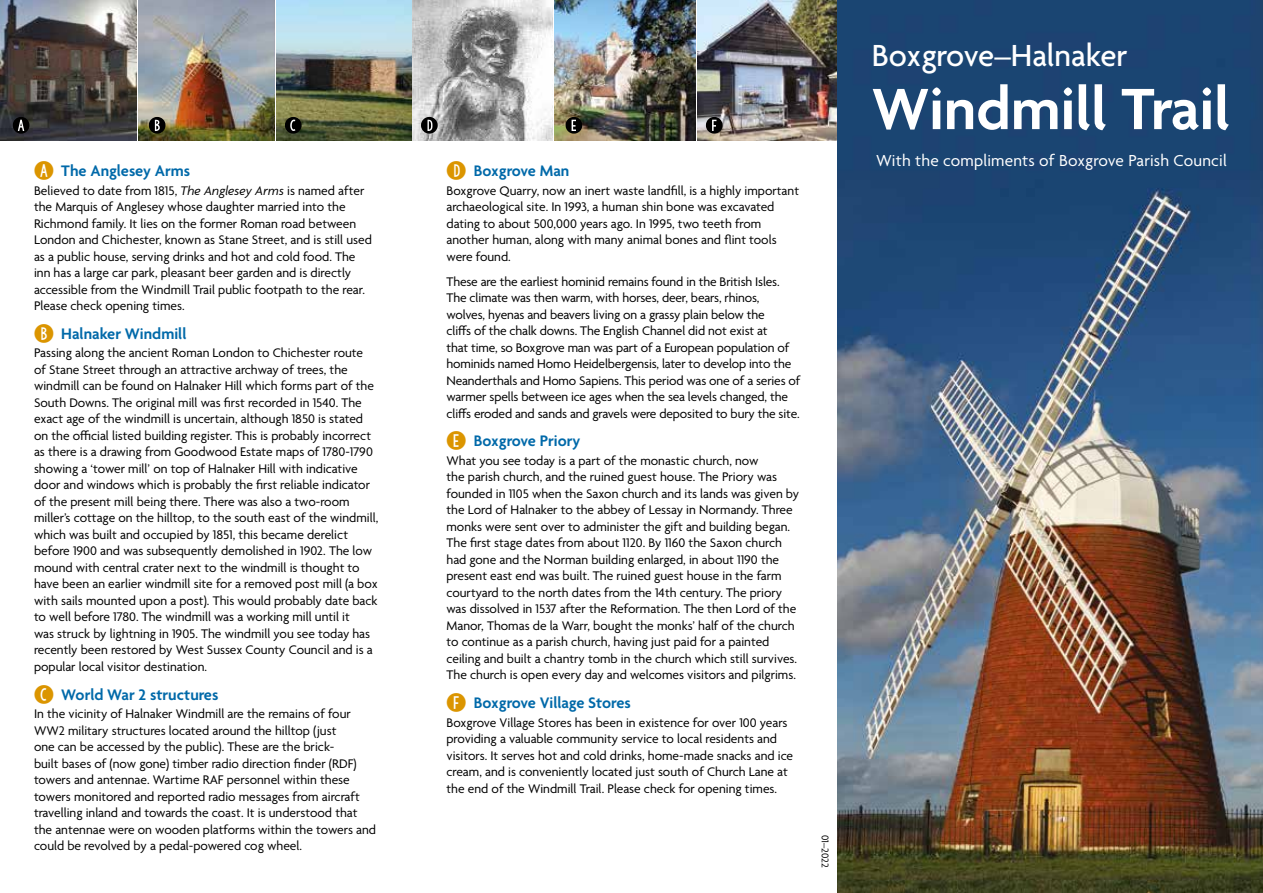
<style>
.page{position:relative;width:1263px;height:893px;background:#fff}
.page>*{position:absolute;margin:0;border:0;box-sizing:border-box;transform-origin:0 0}
.t1{font:600 63px "Agenda";color:#fff}
.t2{font:500 33px "Agenda";color:#fff}
.t3{font:17.25px "Agenda";letter-spacing:.01em;color:#fff}
.t4{font:600 16.5px "Agenda";color:#0069a9}
.t5{font:13.5px/16.5px "Agenda";color:#000}
.t6{font:10.5px "Agenda";color:#000}
.s1{font-family:"KG Counting Stars";font-weight:400;font-size:27px;color:#db9500}
.s2{font-style:italic}
</style>
<div class="page">
<img style="left:697px;top:0;width:141px;height:140px">
<img style="left:838px;top:0;width:425px;height:893px">
<img style="left:0;top:0;width:136px;height:140px">
<img style="left:138px;top:0;width:136px;height:140px">
<img style="left:276px;top:0;width:136px;height:140px">
<svg style="left:412px;top:0;width:141px;height:140px"></svg>
<img style="left:555px;top:0;width:140px;height:140px">
<svg style="left:13px;top:117px;width:16px;height:17px"></svg>
<svg style="left:149px;top:117px;width:17px;height:17px"></svg>
<svg style="left:285px;top:117px;width:17px;height:17px"></svg>
<svg style="left:421px;top:117px;width:17px;height:17px"></svg>
<svg style="left:566px;top:117px;width:16px;height:17px"></svg>
<svg style="left:706px;top:117px;width:17px;height:17px"></svg>
<p class="t4" style="left:34px;top:162px;width:158px"><span class="s1">A</span> The Anglesey Arms</p>
<p class="t5" style="left:34px;top:183px;width:339px">Believed to date from 1815, <span class="s2">The Anglesey Arms</span> is named after the Marquis of Anglesey whose daughter married into the Richmond family. It lies on the former Roman road between London and Chichester, known as Stane Street, and is still used as a public house, serving drinks and hot and cold food. The inn has a large car park, pleasant beer garden and is directly accessible from the Windmill Trail public footpath to the rear.<br>Please check opening times.</p>
<p class="t4" style="left:34px;top:325px;width:154px"><span class="s1">B</span> Halnaker Windmill</p>
<p class="t5" style="left:34px;top:346px;width:346px">Passing along the ancient Roman London to Chichester route of Stane Street through an attractive archway of trees, the windmill can be found on Halnaker Hill which forms part of the South Downs. The original mill was first recorded in 1540. The exact age of the windmill is uncertain, although 1850 is stated on the official listed building register. This is probably incorrect as there is a drawing from Goodwood Estate maps of 1780-1790 showing a ‘tower mill’ on top of Halnaker Hill with indicative door and windows which is probably the first reliable indicator of the present mill being there. There was also a two-room miller’s cottage on the hilltop, to the south east of the windmill, which was built and occupied by 1851, this became derelict before 1900 and was subsequently demolished in 1902. The low mound with central crater next to the windmill is thought to have been an earlier windmill site for a removed post mill (a box with sails mounted upon a post). This would probably date back to well before 1780. The windmill was a working mill until it<br>was struck by lightning in 1905. The windmill you see today has recently been restored by West Sussex County Council and is a popular local visitor destination.</p>
<p class="t4" style="left:34px;top:685px;width:186px"><span class="s1">C</span> World War 2 structures</p>
<p class="t5" style="left:34px;top:706px;width:344px">In the vicinity of Halnaker Windmill are the remains of four WW2 military structures located around the hilltop (just<br>one can be accessed by the public). These are the brick-<br>built bases of (now gone) timber radio direction finder (RDF) towers and antennae. Wartime RAF personnel within these towers monitored and reported radio messages from aircraft travelling inland and towards the coast. It is understood that the antennae were on wooden platforms within the towers and could be revolved by a pedal-powered cog wheel.</p>
<p class="t4" style="left:446px;top:162px;width:124px"><span class="s1">D</span> Boxgrove Man</p>
<p class="t5" style="left:446px;top:183px;width:354px">Boxgrove Quarry, now an inert waste landfill, is a highly important archaeological site. In 1993, a human shin bone was excavated dating to about 500,000 years ago. In 1995, two teeth from another human, along with many animal bones and flint tools were found.</p>
<p class="t5" style="left:446px;top:274px;width:355px">These are the earliest hominid remains found in the British Isles.<br>The climate was then warm, with horses, deer, bears, rhinos, wolves, hyenas and beavers living on a grassy plain below the<br>cliffs of the chalk downs. The English Channel did not exist at<br>that time, so Boxgrove man was part of a European population of hominids named Homo Heidelbergensis, later to develop into the Neanderthals and Homo Sapiens. This period was one of a series of warmer spells between ice ages when the sea levels changed, the cliffs eroded and sands and gravels were deposited to bury the site.</p>
<p class="t4" style="left:446px;top:432px;width:136px"><span class="s1">E</span> Boxgrove Priory</p>
<p class="t5" style="left:446px;top:453px;width:354px">What you see today is a part of the monastic church, now<br>the parish church, and the ruined guest house. The Priory was founded in 1105 when the Saxon church and its lands was given by the Lord of Halnaker to the abbey of Lessay in Normandy. Three monks were sent over to administer the gift and building began.<br>The first stage dates from about 1120. By 1160 the Saxon church had gone and the Norman building enlarged, in about 1190 the present east end was built. The ruined guest house in the farm courtyard to the north dates from the 14th century. The priory was dissolved in 1537 after the Reformation. The then Lord of the Manor, Thomas de la Warr, bought the monks’ half of the church to continue as a parish church, having just paid for a painted ceiling and built a chantry tomb in the church which still survives.<br>The church is open every day and welcomes visitors and pilgrims.</p>
<p class="t4" style="left:446px;top:694px;width:186px"><span class="s1">F</span> Boxgrove Village Stores</p>
<p class="t5" style="left:446px;top:715px;width:348px">Boxgrove Village Stores has been in existence for over 100 years providing a valuable community service to local residents and visitors. It serves hot and cold drinks, home-made snacks and ice cream, and is conveniently located just south of Church Lane at the end of the Windmill Trail. Please check for opening times.</p>
<p class="t6" style="left:831px;top:835px;width:34px;rotate:90deg">01–2022</p>
<h2 class="t2" style="left:872px;top:38px;width:257px">Boxgrove–Halnaker</h2>
<h1 class="t1" style="left:872px;top:75px;width:360px">Windmill Trail</h1>
<p class="t3" style="left:876px;top:152px;width:352px">With the compliments of Boxgrove Parish Council</p>
</div>
